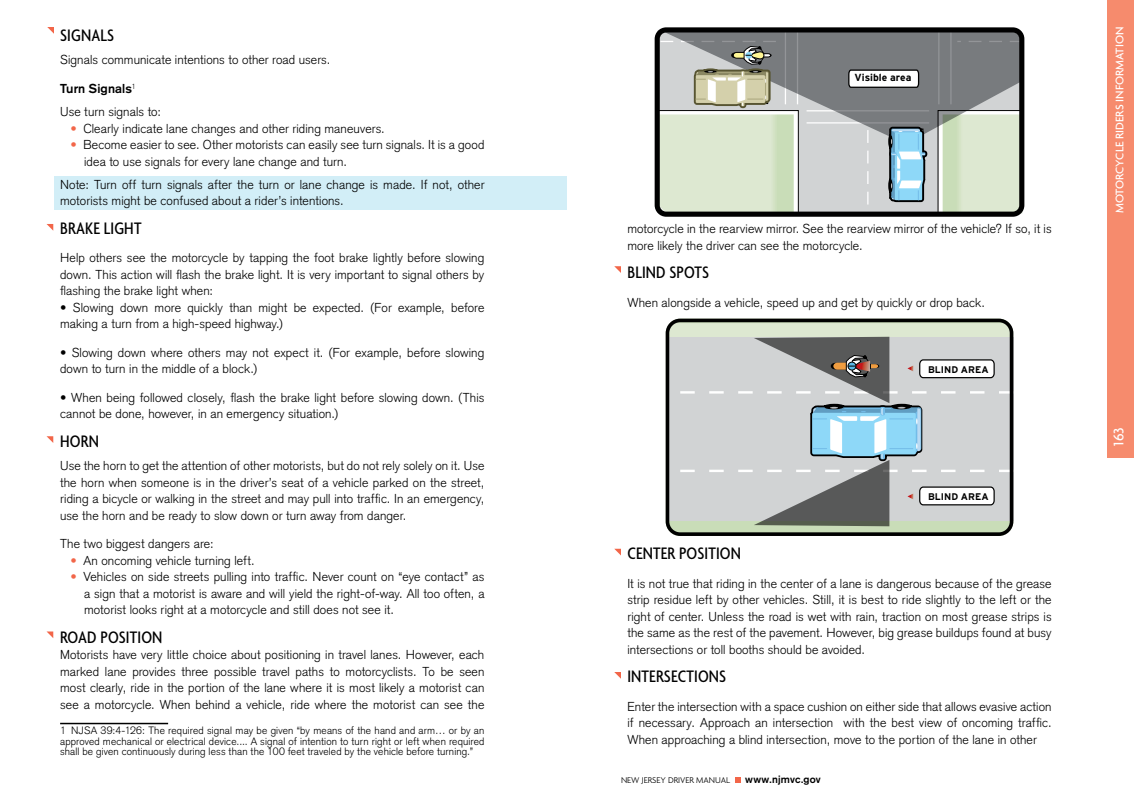
<style>
.page{position:relative;width:1134px;height:810px;background:#fff}
.page>*{position:absolute;margin:0;border:0;box-sizing:border-box;transform-origin:0 0}
.t1{font:500 condensed 18px "Agenda";letter-spacing:.01em;color:#000}
.t2{font:500 15px "Agenda";color:#fff}
.t3{font:300 12.75px/16.5px "Akzidenz Grotesk";letter-spacing:.01em;color:#000}
.t4{font:500 12px "Agenda";color:#fff}
.t5{font:300 10.5px/10.5px "Akzidenz Grotesk";letter-spacing:.015em;color:#000;text-align:justify}
.t6{font:700 10.5px "Akzidenz Grotesk";letter-spacing:.01em;color:#000}
.t7{font:700 10.2px "Interstate";color:#000}
.t8{font:700 9.6px "Interstate";color:#000}
.t9{font:300 9px "Agenda";color:#000}
.s1{font-weight:700}
.s2{color:#f26649}
</style>
<div class="page">
<svg style="left:735px;top:777px;width:6px;height:6px"></svg>
<div style="left:1107px;top:0;width:27px;height:458px;background:#f68b6d"></div>
<svg style="left:655px;top:27px;width:369px;height:190px;background:#a6aba3"></svg>
<svg style="left:848px;top:69px;width:72px;height:20px"></svg>
<svg style="left:886px;top:121px;width:43px;height:91px;background:#93b5c5"></svg>
<svg style="left:666px;top:319px;width:347px;height:217px;background:#b4bbba"></svg>
<div style="left:54px;top:176px;width:513px;height:34px;background:#d2eef7"></div>
<hr style="left:60px;top:723px;width:108px;height:1px;background:#000">
<svg style="left:47px;top:224px;width:6px;height:7px"></svg>
<svg style="left:47px;top:436px;width:6px;height:7px"></svg>
<svg style="left:47px;top:632px;width:6px;height:6px"></svg>
<svg style="left:614px;top:266px;width:7px;height:7px"></svg>
<svg style="left:614px;top:549px;width:7px;height:7px"></svg>
<svg style="left:614px;top:672px;width:7px;height:7px"></svg>
<svg style="left:47px;top:27px;width:7px;height:7px"></svg>
<h1 class="t1" style="left:60px;top:25px;width:56px">SIGNALS</h1>
<p class="t3" style="left:60px;top:52px;width:272px">Signals communicate intentions to other road users.</p>
<p class="t3" style="left:60px;top:77px;width:102px;line-height:23.2px"><span class="s1">Turn Signals</span><sup>1<br></sup>Use turn signals to:</p>
<p class="t3" style="left:71px;top:120px;width:316px"><span class="s2">•</span> Clearly indicate lane changes and other riding maneuvers.</p>
<p class="t3" style="left:84px;top:136px;width:402px;text-indent:-14px"><span class="s2">•</span> Become easier to see. Other motorists can easily see turn signals. It is a good idea to use signals for every lane change and turn.</p>
<p class="t3" style="left:60px;top:176px;width:426px">Note: Turn off turn signals after the turn or lane change is made. If not, other motorists might be confused about a rider’s intentions.</p>
<h1 class="t1" style="left:60px;top:218px;width:83px">BRAKE LIGHT</h1>
<p class="t3" style="left:60px;top:250px;width:426px;text-align:justify">Help others see the motorcycle by tapping the foot brake lightly before slowing down. This action will flash the brake light. It is very important to signal others by flashing the brake light when:</p>
<p class="t3" style="left:60px;top:299px;width:426px">• Slowing down more quickly than might be expected. (For example, before making a turn from a high-speed highway.)</p>
<p class="t3" style="left:60px;top:344px;width:426px">• Slowing down where others may not expect it. (For example, before slowing down to turn in the middle of a block.)</p>
<p class="t3" style="left:60px;top:389px;width:426px">• When being followed closely, flash the brake light before slowing down. (This cannot be done, however, in an emergency situation.)</p>
<h1 class="t1" style="left:60px;top:431px;width:40px">HORN</h1>
<p class="t3" style="left:60px;top:457px;width:426px;text-align:justify">Use the horn to get the attention of other motorists, but do not rely solely on it. Use the horn when someone is in the driver’s seat of a vehicle parked on the street, riding a bicycle or walking in the street and may pull into traffic. In an emergency, use the horn and be ready to slow down or turn away from danger.</p>
<p class="t3" style="left:60px;top:535px;width:155px">The two biggest dangers are:</p>
<p class="t3" style="left:71px;top:552px;width:185px"><span class="s2">•</span> An oncoming vehicle turning left.</p>
<p class="t3" style="left:84px;top:568px;width:402px;text-align:justify;text-indent:-14px"><span class="s2">•</span> Vehicles on side streets pulling into traffic. Never count on “eye contact” as a sign that a motorist is aware and will yield the right-of-way. All too often, a motorist looks right at a motorcycle and still does not see it.</p>
<h1 class="t1" style="left:60px;top:626px;width:104px">ROAD POSITION</h1>
<p class="t3" style="left:60px;top:646px;width:426px;text-align:justify">Motorists have very little choice about positioning in travel lanes. However, each marked lane provides three possible travel paths to motorcyclists. To be seen most clearly, ride in the portion of the lane where it is most likely a motorist can see a motorcycle. When behind a vehicle, ride where the motorist can see the</p>
<p class="t5" style="left:60px;top:725px;width:426px">1 NJSA 39:4-126: The required signal may be given “by means of the hand and arm… or by an approved mechanical or electrical device.... A signal of intention to turn right or left when required shall be given continuously during less than the 100 feet traveled by the vehicle before turning.”</p>
<p class="t7" style="left:855px;top:72px;width:58px">Visible area</p>
<p class="t3" style="left:627px;top:220px;width:426px">motorcycle in the rearview mirror. See the rearview mirror of the vehicle? If so, it is more likely the driver can see the motorcycle.</p>
<h1 class="t1" style="left:627px;top:262px;width:83px">BLIND SPOTS</h1>
<p class="t3" style="left:627px;top:294px;width:359px">When alongside a vehicle, speed up and get by quickly or drop back.</p>
<p class="t8" style="left:928px;top:364px;width:62px">BLIND AREA</p>
<p class="t8" style="left:928px;top:491px;width:62px">BLIND AREA</p>
<h1 class="t1" style="left:627px;top:543px;width:115px">CENTER POSITION</h1>
<p class="t3" style="left:627px;top:575px;width:426px;text-align:justify">It is not true that riding in the center of a lane is dangerous because of the grease strip residue left by other vehicles. Still, it is best to ride slightly to the left or the right of center. Unless the road is wet with rain, traction on most grease strips is the same as the rest of the pavement. However, big grease buildups found at busy intersections or toll booths should be avoided.</p>
<h1 class="t1" style="left:627px;top:666px;width:100px">INTERSECTIONS</h1>
<p class="t3" style="left:627px;top:698px;width:426px;text-align:justify">Enter the intersection with a space cushion on either side that allows evasive action if necessary. Approach an intersection with the best view of oncoming traffic.<br>When approaching a blind intersection, move to the portion of the lane in other</p>
<p class="t9" style="left:621px;top:775px;width:111px">NEW JERSEY DRIVER MANUAL</p>
<p class="t6" style="left:745px;top:773px;width:77px">www.njmvc.gov</p>
<p class="t4" style="left:1112px;top:213px;width:188px;rotate:-90deg">Motorcycle riders information</p>
<p class="t2" style="left:1110px;top:446px;width:19px;rotate:-90deg">163</p>
</div>
